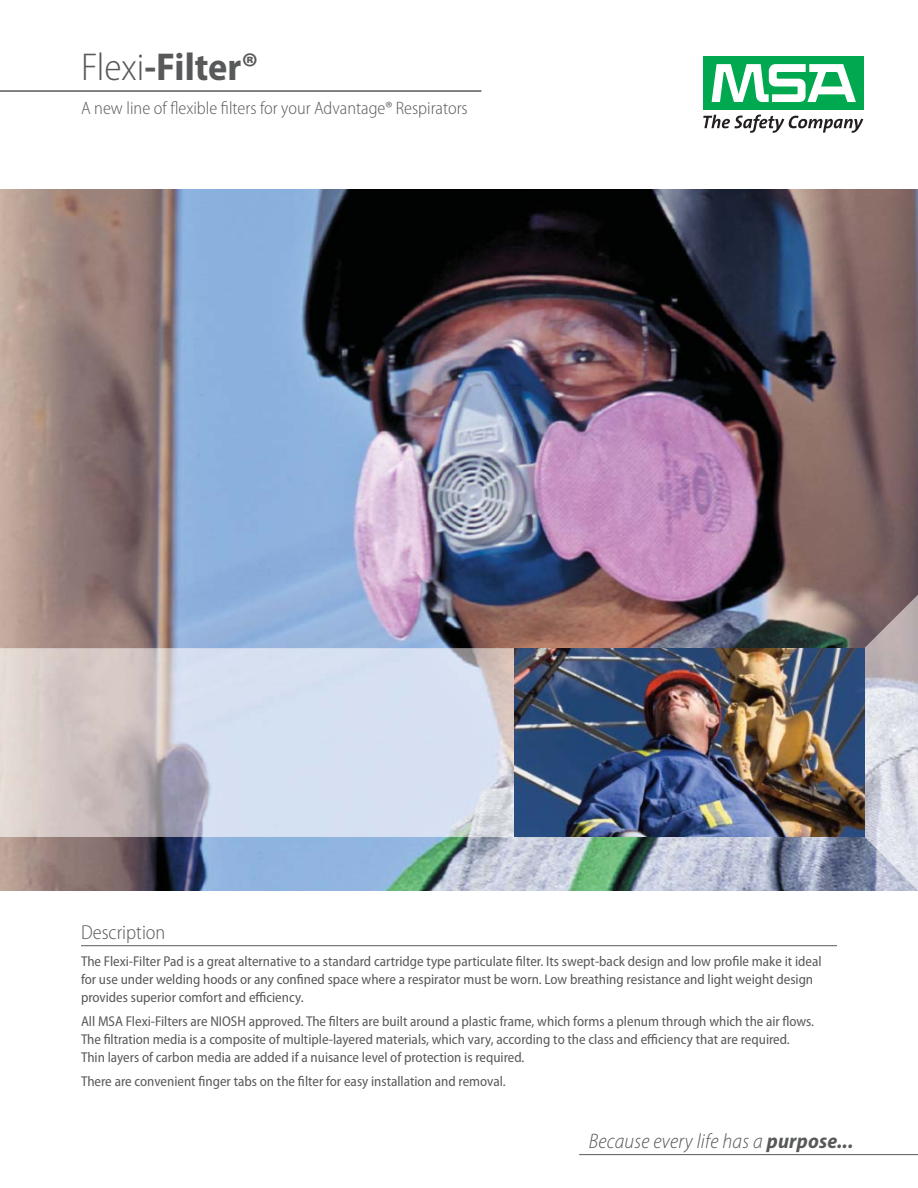
<style>
.page{position:relative;width:918px;height:1188px;background:#fff}
.page>*{position:absolute;margin:0;border:0;box-sizing:border-box;transform-origin:0 0}
.t1{font:700 semi-condensed 39px "Myriad Pro";color:#58595b}
.t2{font:italic 300 semi-condensed 21px "Myriad Pro";letter-spacing:.01em;color:#58595b}
.t3{font:300 semi-condensed 20.25px "Myriad Pro";color:#58595b}
.t4{font:300 semi-condensed 18px "Myriad Pro";color:#58595b}
.t5{font:semi-condensed 14.25px/18px "Myriad Pro";color:#58595b}
.s1{font-weight:300}
.s2{font-weight:700}
</style>
<div class="page">
<img style="left:0;top:189px;width:918px;height:363px">
<hr style="left:0;top:90px;width:481px;height:2px;background:#58595b">
<div style="left:704px;top:56px;width:160px;height:54px;background:#00a94f"></div>
<svg style="left:712px;top:64px;width:144px;height:38px"></svg>
<svg style="left:703px;top:115px;width:160px;height:18px"></svg>
<hr style="left:579px;top:1154px;width:339px;height:1px;background:#58595b">
<svg style="left:0;top:552px;width:918px;height:30px;background:#817891"></svg>
<img style="left:0;top:582px;width:918px;height:309px">
<img style="left:514px;top:648px;width:350px;height:189px">
<hr style="left:81px;top:945px;width:756px;height:1px;background:#58595b">
<h1 class="t1" style="left:81px;top:44px;width:179px"><span class="s1">Flexi</span>-Filter®</h1>
<p class="t4" style="left:81px;top:101px;width:388px">A new line of flexible filters for your Advantage® Respirators</p>
<h3 class="t3" style="left:81px;top:924px;width:86px">Description</h3>
<p class="t5" style="left:81px;top:953px;width:742px">The Flexi-Filter Pad is a great alternative to a standard cartridge type particulate filter. Its swept-back design and low profile make it ideal for use under welding hoods or any confined space where a respirator must be worn. Low breathing resistance and light weight design provides superior comfort and efficiency.</p>
<p class="t5" style="left:81px;top:1013px;width:734px">All MSA Flexi-Filters are NIOSH approved. The filters are built around a plastic frame, which forms a plenum through which the air flows.<br>The filtration media is a composite of multiple-layered materials, which vary, according to the class and efficiency that are required.<br>Thin layers of carbon media are added if a nuisance level of protection is required.</p>
<p class="t5" style="left:81px;top:1073px;width:426px">There are convenient finger tabs on the filter for easy installation and removal.</p>
<h2 class="t2" style="left:589px;top:1129px;width:266px">Because every life has a <span class="s2">purpose...</span></h2>
</div>
